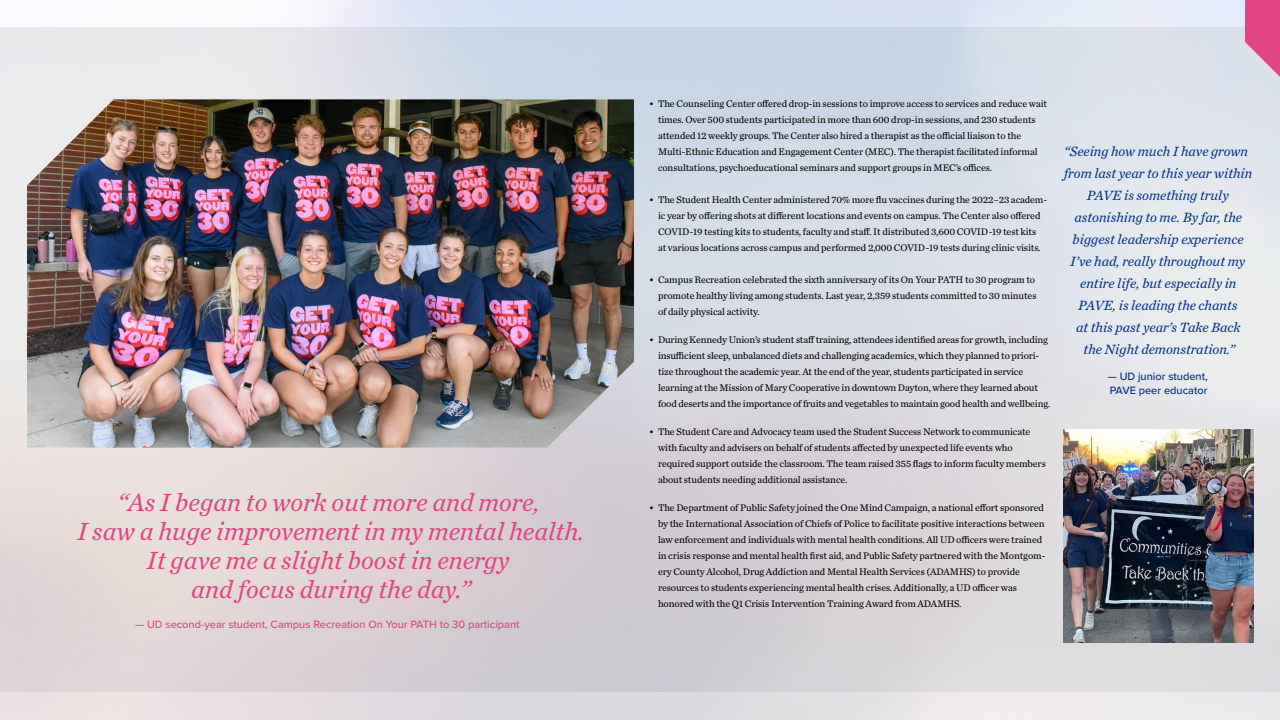
<style>
.page{position:relative;width:1280px;height:720px;background:#fff}
.page>*{position:absolute;margin:0;border:0;box-sizing:border-box;transform-origin:0 0}
.t1{font:italic 26px/29px "Chronicle Text G2";color:#e24585;text-align:center}
.t2{font:italic 14px/22px "Chronicle Text G2";color:#003087;text-align:center}
.t3{font:500 11px "Proxima Nova";color:#e24585}
.t4{font:500 11px/14px "Proxima Nova";color:#003087}
.t5{font:10px/16px "Chronicle Text G2";letter-spacing:-.01em;color:#000}
</style>
<div class="page">
<img style="left:0;top:0;width:1280px;height:720px">
<img style="left:27px;top:99px;width:607px;height:349px">
<svg style="left:1245px;top:0;width:35px;height:77px;background:#e0689c"></svg>
<img style="left:1064px;top:429px;width:189px;height:213px">
<p class="t1" style="left:77px;top:486px;width:509px">“As I began to work out more and more,<br>I saw a huge improvement in my mental health.<br>It gave me a slight boost in energy<br>and focus during the day.”</p>
<p class="t3" style="left:135px;top:616px;width:386px">— UD second-year student, Campus Recreation On Your PATH to 30 participant</p>
<p class="t5" style="left:658px;top:95px;width:391px;text-indent:-9px">• The Counseling Center offered drop-in sessions to improve access to services and reduce wait times. Over 500 students participated in more than 600 drop-in sessions, and 230 students attended 12 weekly groups. The Center also hired a therapist as the official liaison to the Multi-Ethnic Education and Engagement Center (MEC). The therapist facilitated informal consultations, psychoeducational seminars and support groups in MEC’s offices.</p>
<p class="t5" style="left:649px;top:191px;width:400px;text-align:center">• The Student Health Center administered 70% more flu vaccines during the 2022–23 academ&shy;ic year by offering shots at different locations and events on campus. The Center also offered COVID-19 testing kits to students, faculty and staff. It distributed 3,600 COVID-19 test kits<br>at various locations across campus and performed 2,000 COVID-19 tests during clinic visits.</p>
<p class="t5" style="left:658px;top:271px;width:380px;text-indent:-9px">• Campus Recreation celebrated the sixth anniversary of its On Your PATH to 30 program to promote healthy living among students. Last year, 2,359 students committed to 30 minutes of daily physical activity.</p>
<p class="t5" style="left:658px;top:331px;width:394px;text-indent:-9px">• During Kennedy Union’s student staff training, attendees identified areas for growth, including insufficient sleep, unbalanced diets and challenging academics, which they planned to priori&shy;tize throughout the academic year. At the end of the year, students participated in service learning at the Mission of Mary Cooperative in downtown Dayton, where they learned about food deserts and the importance of fruits and vegetables to maintain good health and wellbeing.</p>
<p class="t5" style="left:658px;top:423px;width:389px;text-indent:-9px">• The Student Care and Advocacy team used the Student Success Network to communicate with faculty and advisers on behalf of students affected by unexpected life events who required support outside the classroom. The team raised 355 flags to inform faculty members about students needing additional assistance.</p>
<p class="t5" style="left:658px;top:499px;width:389px;text-indent:-9px">• The Department of Public Safety joined the One Mind Campaign, a national effort sponsored by the International Association of Chiefs of Police to facilitate positive interactions between law enforcement and individuals with mental health conditions. All UD officers were trained in crisis response and mental health first aid, and Public Safety partnered with the Montgom&shy;ery County Alcohol, Drug Addiction and Mental Health Services (ADAMHS) to provide resources to students experiencing mental health crises. Additionally, a UD officer was honored with the Q1 Crisis Intervention Training Award from ADAMHS.</p>
<p class="t2" style="left:1064px;top:140px;width:190px">“Seeing how much I have grown from last year to this year within<br>PAVE is something truly astonishing to me. By far, the biggest leadership experience<br>I’ve had, really throughout my entire life, but especially in<br>PAVE, is leading the chants<br>at this past year’s Take Back<br>the Night demonstration.”</p>
<p class="t4" style="left:1108px;top:369px;width:101px">— UD junior student,<br>PAVE peer educator</p>
</div>
